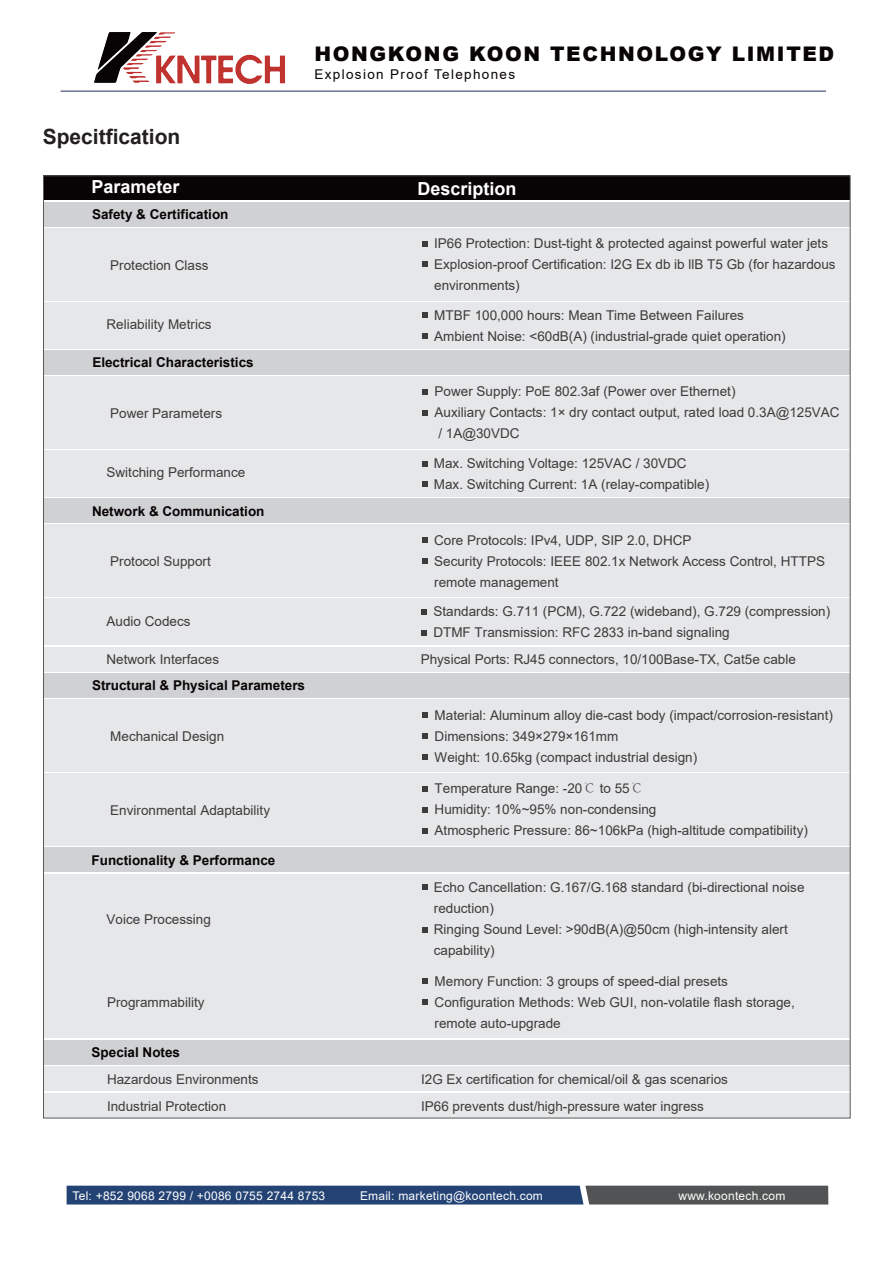
<style>
.page{position:relative;width:893px;height:1263px;background:#fff}
.page>*{position:absolute;margin:0;border:0;box-sizing:border-box;transform-origin:0 0}
.t1{font:700 21px "Arial";color:#231f20}
.t2{font:900 20.1px "Arial";letter-spacing:.08em;color:#080305}
.t3{font:700 18px "Arial";color:#fff}
.t4{font:13.5px/21px "Arial";color:#3d3a3a}
.t5{font:700 13.5px "Arial";color:#080305}
.t6{font:13.5px "Arial";letter-spacing:.1em;color:#080305}
.t7{font:12px "Arial";letter-spacing:.02em;color:#fff}
.s1{font-family:"Adobe Song Std";font-weight:300}
</style>
<div class="page">
<svg style="left:67px;top:1186px;width:761px;height:18px;background:#33496b"></svg>
<hr style="left:61px;top:91px;width:765px;height:1px;background:#2a3263">
<img style="left:94px;top:33px;width:191px;height:51px">
<div style="left:43px;top:202px;width:807px;height:25px;background:#d0d1d3"></div>
<div style="left:43px;top:350px;width:807px;height:25px;background:#d0d1d3"></div>
<div style="left:43px;top:498px;width:807px;height:25px;background:#d0d1d3"></div>
<div style="left:43px;top:228px;width:807px;height:72px;background:#e6e7e9"></div>
<div style="left:44px;top:176px;width:806px;height:24px;background:#080305"></div>
<div style="left:43px;top:673px;width:807px;height:25px;background:#d0d1d3"></div>
<div style="left:43px;top:847px;width:807px;height:25px;background:#d0d1d3"></div>
<div style="left:43px;top:1040px;width:807px;height:25px;background:#d0d1d3"></div>
<div style="left:43px;top:647px;width:807px;height:25px;background:#e6e7e9"></div>
<div style="left:44px;top:1066px;width:806px;height:25px;background:#e6e7e9"></div>
<div style="left:44px;top:1093px;width:806px;height:25px;background:#e6e7e9"></div>
<svg style="left:422px;top:241px;width:6px;height:5px"></svg>
<svg style="left:422px;top:262px;width:6px;height:5px"></svg>
<div style="left:44px;top:376px;width:806px;height:73px;background:#e6e7e9"></div>
<svg style="left:423px;top:389px;width:5px;height:5px"></svg>
<svg style="left:423px;top:410px;width:5px;height:5px"></svg>
<div style="left:43px;top:525px;width:807px;height:72px;background:#e6e7e9"></div>
<svg style="left:422px;top:537px;width:6px;height:6px"></svg>
<svg style="left:422px;top:558px;width:6px;height:5px"></svg>
<div style="left:44px;top:966px;width:806px;height:72px;background:#e6e7e9"></div>
<svg style="left:423px;top:978px;width:5px;height:6px"></svg>
<svg style="left:423px;top:999px;width:5px;height:5px"></svg>
<div style="left:44px;top:700px;width:806px;height:72px;background:#e6e7e9"></div>
<svg style="left:423px;top:712px;width:5px;height:6px"></svg>
<svg style="left:423px;top:733px;width:5px;height:5px"></svg>
<svg style="left:423px;top:754px;width:5px;height:6px"></svg>
<div style="left:44px;top:773px;width:806px;height:73px;background:#e6e7e9"></div>
<svg style="left:423px;top:786px;width:5px;height:5px"></svg>
<svg style="left:423px;top:807px;width:5px;height:5px"></svg>
<svg style="left:423px;top:828px;width:5px;height:6px"></svg>
<div style="left:43px;top:302px;width:807px;height:47px;background:#e6e7e9"></div>
<svg style="left:422px;top:312px;width:6px;height:6px"></svg>
<svg style="left:422px;top:333px;width:6px;height:6px"></svg>
<div style="left:44px;top:450px;width:806px;height:47px;background:#e6e7e9"></div>
<svg style="left:422px;top:461px;width:5px;height:5px"></svg>
<svg style="left:422px;top:482px;width:5px;height:5px"></svg>
<div style="left:43px;top:598px;width:807px;height:47px;background:#e6e7e9"></div>
<svg style="left:421px;top:609px;width:6px;height:5px"></svg>
<svg style="left:421px;top:630px;width:6px;height:5px"></svg>
<div style="left:44px;top:874px;width:806px;height:90px;background:#e6e7e9"></div>
<svg style="left:422px;top:884px;width:5px;height:6px"></svg>
<svg style="left:422px;top:927px;width:5px;height:5px"></svg>
<h2 class="t2" style="left:314px;top:40px;width:521px">HONGKONG KOON TECHNOLOGY LIMITED</h2>
<p class="t6" style="left:314px;top:65px;width:202px">Explosion Proof Telephones</p>
<h1 class="t1" style="left:43px;top:122px;width:139px">Specitfication</h1>
<h3 class="t3" style="left:92px;top:174px;width:90px">Parameter</h3>
<h3 class="t3" style="left:417px;top:176px;width:101px">Description</h3>
<p class="t5" style="left:92px;top:205px;width:138px">Safety &amp; Certification</p>
<p class="t4" style="left:110px;top:254px;width:100px">Protection Class</p>
<p class="t4" style="left:107px;top:314px;width:107px">Reliability Metrics</p>
<p class="t5" style="left:92px;top:353px;width:163px">Electrical Characteristics</p>
<p class="t4" style="left:110px;top:403px;width:113px">Power Parameters</p>
<p class="t4" style="left:107px;top:462px;width:140px">Switching Performance</p>
<p class="t5" style="left:92px;top:501px;width:174px">Network &amp; Communication</p>
<p class="t4" style="left:110px;top:551px;width:102px">Protocol Support</p>
<p class="t4" style="left:107px;top:610px;width:86px">Audio Codecs</p>
<p class="t4" style="left:434px;top:233px;width:403px">IP66 Protection: Dust-tight &amp; protected against powerful water jets<br>Explosion-proof Certification: I2G Ex db ib llB T5 Gb (for hazardous environments)</p>
<p class="t4" style="left:434px;top:304px;width:353px">MTBF 100,000 hours: Mean Time Between Failures<br>Ambient Noise: &lt;60dB(A) (industrial-grade quiet operation)</p>
<p class="t4" style="left:435px;top:381px;width:407px">Power Supply: PoE 802.3af (Power over Ethernet)<br>Auxiliary Contacts: 1× dry contact output, rated load 0.3A@125VAC / 1A@30VDC</p>
<p class="t4" style="left:434px;top:453px;width:277px">Max. Switching Voltage: 125VAC / 30VDC<br>Max. Switching Current: 1A (relay-compatible)</p>
<p class="t4" style="left:434px;top:529px;width:392px">Core Protocols: IPv4, UDP, SIP 2.0, DHCP<br>Security Protocols: IEEE 802.1x Network Access Control, HTTPS remote management</p>
<p class="t4" style="left:433px;top:601px;width:398px">Standards: G.711 (PCM), G.722 (wideband), G.729 (compression)<br>DTMF Transmission: RFC 2833 in-band signaling</p>
<p class="t4" style="left:107px;top:649px;width:114px">Network Interfaces</p>
<p class="t4" style="left:421px;top:649px;width:377px">Physical Ports: RJ45 connectors, 10/100Base-TX, Cat5e cable</p>
<p class="t5" style="left:92px;top:676px;width:215px">Structural &amp; Physical Parameters</p>
<p class="t4" style="left:110px;top:726px;width:116px">Mechanical Design</p>
<p class="t4" style="left:110px;top:800px;width:161px">Environmental Adaptability</p>
<p class="t5" style="left:92px;top:850px;width:185px">Functionality &amp; Performance</p>
<p class="t4" style="left:107px;top:909px;width:106px">Voice Processing</p>
<p class="t4" style="left:107px;top:992px;width:99px">Programmability</p>
<p class="t5" style="left:92px;top:1043px;width:90px">Special Notes</p>
<p class="t4" style="left:435px;top:704px;width:400px">Material: Aluminum alloy die-cast body (impact/corrosion-resistant)<br>Dimensions: 349×279×161mm<br>Weight: 10.65kg (compact industrial design)</p>
<p class="t4" style="left:435px;top:778px;width:375px">Temperature Range: -20<span class="s1">℃</span> to 55<span class="s1">℃<br></span>Humidity: 10%~95% non-condensing<br>Atmospheric Pressure: 86~106kPa (high-altitude compatibility)</p>
<p class="t4" style="left:434px;top:876px;width:372px">Echo Cancellation: G.167/G.168 standard (bi-directional noise reduction)<br>Ringing Sound Level: &gt;90dB(A)@50cm (high-intensity alert capability)</p>
<p class="t4" style="left:435px;top:970px;width:362px">Memory Function: 3 groups of speed-dial presets<br>Configuration Methods: Web GUI, non-volatile flash storage, remote auto-upgrade</p>
<p class="t4" style="left:107px;top:1069px;width:153px">Hazardous Environments</p>
<p class="t4" style="left:421px;top:1069px;width:308px">I2G Ex certification for chemical/oil &amp; gas scenarios</p>
<p class="t4" style="left:107px;top:1095px;width:121px">Industrial Protection</p>
<p class="t4" style="left:421px;top:1095px;width:284px">IP66 prevents dust/high-pressure water ingress</p>
<p class="t7" style="left:73px;top:1187px;width:254px">Tel: +852 9068 2799 / +0086 0755 2744 8753</p>
<p class="t7" style="left:360px;top:1187px;width:184px">Email: marketing@koontech.com</p>
<p class="t7" style="left:678px;top:1187px;width:108px">www.koontech.com</p>
</div>
